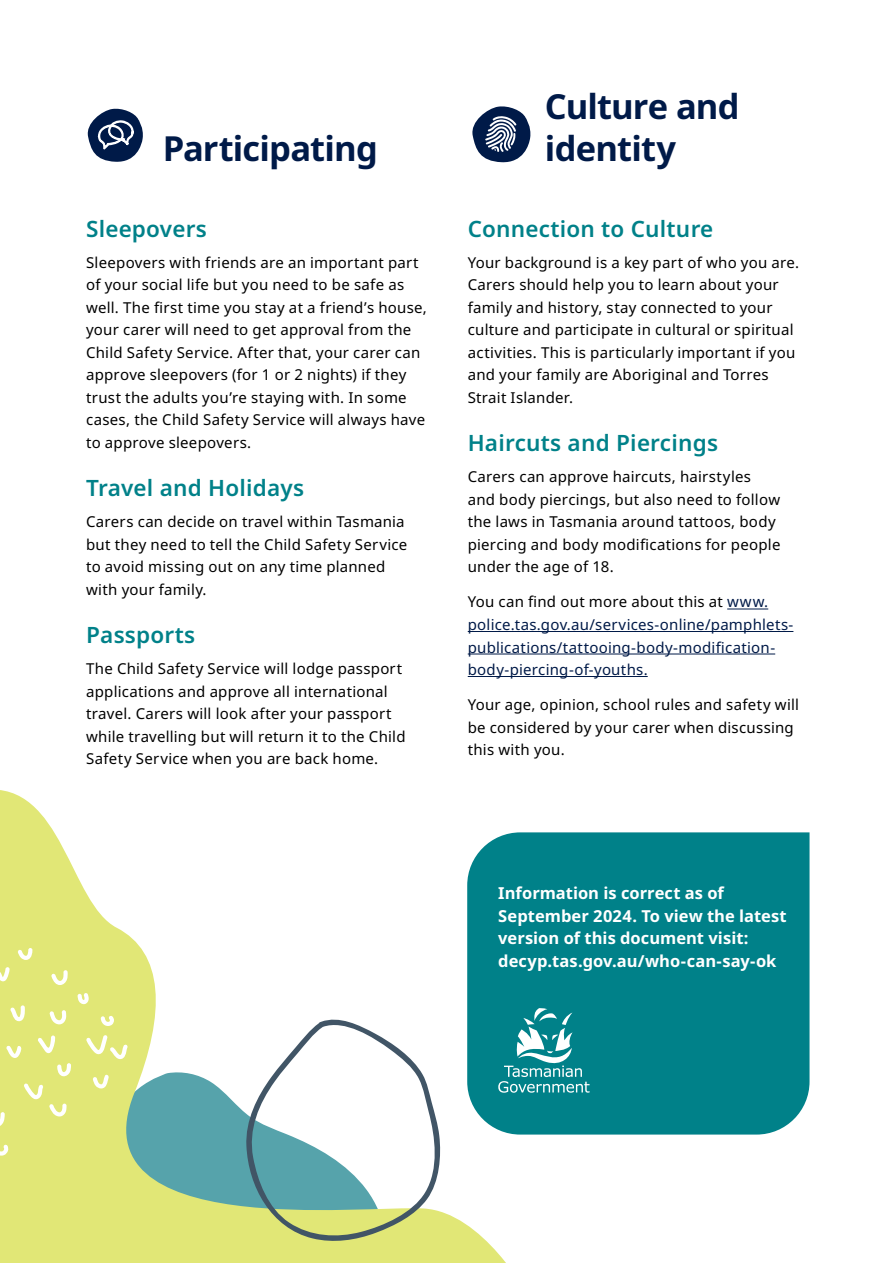
<style>
.page{position:relative;width:893px;height:1263px;background:#fff}
.page>*{position:absolute;margin:0;border:0;box-sizing:border-box;transform-origin:0 0}
.t1{font:700 34.5px "Noto Sans";letter-spacing:-.025em;color:#001a48}
.t2{font:600 22.5px "Noto Sans";letter-spacing:.01em;color:#008189}
.t3{font:700 16.5px/22.5px "Noto Sans";color:#fff}
.t4{font:15px/22.5px "Noto Sans";letter-spacing:.015em;color:#000}
.t5{font:15px/22.5px "Noto Sans";letter-spacing:.015em;color:#001a48}
.s1{color:#000}
</style>
<div class="page">
<svg style="left:0;top:790px;width:528px;height:473px"></svg>
<svg style="left:245px;top:1015px;width:197px;height:228px"></svg>
<div style="left:467px;top:832px;width:342px;height:302px;background:#008189"></div>
<svg style="left:498px;top:1008px;width:92px;height:85px;background:#359ba1"></svg>
<svg style="left:87px;top:108px;width:56px;height:54px"></svg>
<hr style="left:727px;top:609px;width:41px;height:1px;background:#001a48">
<hr style="left:468px;top:631px;width:325px;height:1px;background:#001a48">
<hr style="left:468px;top:654px;width:307px;height:1px;background:#001a48">
<hr style="left:468px;top:676px;width:180px;height:1px;background:#001a48">
<svg style="left:472px;top:106px;width:59px;height:57px"></svg>
<svg style="left:101px;top:1015px;width:13px;height:11px"></svg>
<svg style="left:86px;top:1035px;width:42px;height:24px"></svg>
<svg style="left:77px;top:993px;width:12px;height:11px"></svg>
<svg style="left:49px;top:1010px;width:17px;height:14px"></svg>
<svg style="left:10px;top:1005px;width:15px;height:16px"></svg>
<svg style="left:6px;top:1045px;width:16px;height:13px"></svg>
<svg style="left:38px;top:1035px;width:17px;height:18px"></svg>
<svg style="left:57px;top:1063px;width:14px;height:13px"></svg>
<svg style="left:24px;top:1083px;width:19px;height:16px"></svg>
<svg style="left:49px;top:1103px;width:18px;height:13px"></svg>
<svg style="left:93px;top:1073px;width:17px;height:15px"></svg>
<svg style="left:51px;top:970px;width:17px;height:15px"></svg>
<svg style="left:0;top:967px;width:10px;height:14px"></svg>
<svg style="left:18px;top:948px;width:14px;height:12px"></svg>
<svg style="left:0;top:1112px;width:5px;height:15px"></svg>
<svg style="left:0;top:1142px;width:8px;height:13px"></svg>
<h1 class="t1" style="left:545px;top:86px;width:196px">Culture and</h1>
<h1 class="t1" style="left:163px;top:129px;width:217px">Participating</h1>
<h1 class="t1" style="left:545px;top:128px;width:133px">identity</h1>
<h2 class="t2" style="left:86px;top:216px;width:122px">Sleepovers</h2>
<p class="t4" style="left:86px;top:251px;width:342px">Sleepovers with friends are an important part of your social life but you need to be safe as well. The first time you stay at a friend’s house, your carer will need to get approval from the Child Safety Service. After that, your carer can approve sleepovers (for 1 or 2 nights) if they trust the adults you’re staying with. In some cases, the Child Safety Service will always have to approve sleepovers.</p>
<h2 class="t2" style="left:86px;top:475px;width:220px">Travel and Holidays</h2>
<p class="t4" style="left:86px;top:511px;width:323px">Carers can decide on travel within Tasmania but they need to tell the Child Safety Service to avoid missing out on any time planned with your family.</p>
<h2 class="t2" style="left:86px;top:622px;width:110px">Passports</h2>
<p class="t4" style="left:86px;top:658px;width:321px">The Child Safety Service will lodge passport applications and approve all international travel. Carers will look after your passport while travelling but will return it to the Child Safety Service when you are back home.</p>
<h2 class="t2" style="left:468px;top:216px;width:247px">Connection to Culture</h2>
<p class="t4" style="left:468px;top:251px;width:333px">Your background is a key part of who you are.<br>Carers should help you to learn about your family and history, stay connected to your culture and participate in cultural or spiritual activities. This is particularly important if you and your family are Aboriginal and Torres Strait Islander.</p>
<h2 class="t2" style="left:468px;top:430px;width:252px">Haircuts and Piercings</h2>
<p class="t4" style="left:468px;top:466px;width:314px">Carers can approve haircuts, hairstyles and body piercings, but also need to follow the laws in Tasmania around tattoos, body piercing and body modifications for people under the age of 18.</p>
<p class="t5" style="left:468px;top:591px;width:327px"><span class="s1">You can find out more about this at</span> www. police.tas.gov.au/services-online/pamphlets&shy;publications/tattooing-body-modification&shy;body-piercing-of-youths.</p>
<p class="t4" style="left:468px;top:694px;width:333px">Your age, opinion, school rules and safety will be considered by your carer when discussing this with you.</p>
<p class="t3" style="left:498px;top:882px;width:290px">Information is correct as of<br>September 2024. To view the latest version of this document visit: decyp.tas.gov.au/who-can-say-ok</p>
</div>
